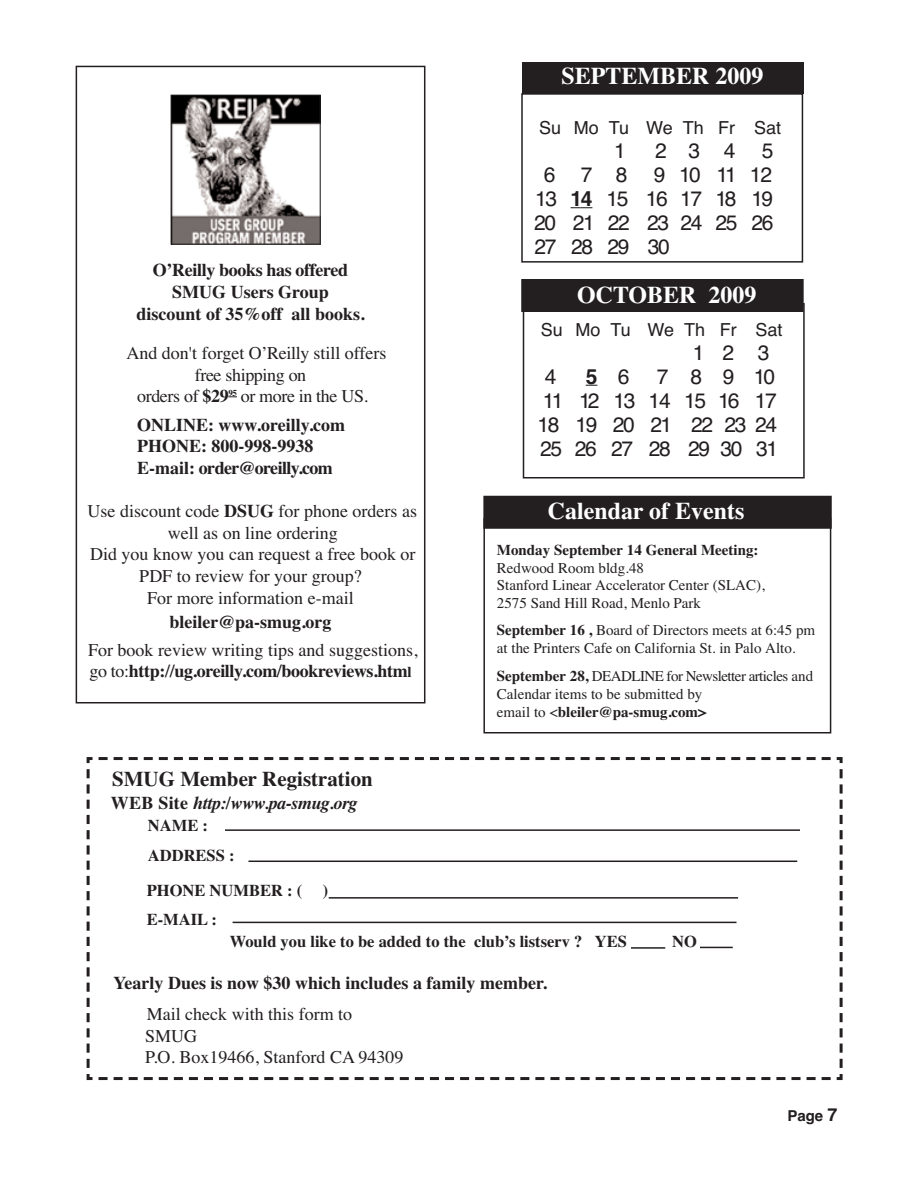
<style>
.page{position:relative;width:918px;height:1188px;background:#fff}
.page>*{position:absolute;margin:0;border:0;box-sizing:border-box;transform-origin:0 0}
.t1{font:700 24px "Times";color:#fff}
.t2{font:21px/24px "Helvetica";letter-spacing:-.065em;color:#231f20}
.t3{font:700 21px "Times";color:#231f20}
.t4{font:700 21px "Helvetica";color:#231f20}
.t5{font:18px/21.6px "Times";color:#231f20}
.t6{font:700 18px/21.6px "Times";color:#231f20;text-align:center}
.t7{font:18px "Times";letter-spacing:-.02em;color:#231f20}
.t8{font:18px "Helvetica";color:#231f20}
.t9{font:italic 700 18px "Times";letter-spacing:-.025em;color:#231f20}
.t10{font:700 16.5px/30px "Times";color:#231f20}
.t11{font:15px/27.2px "Times";color:#231f20}
.t12{font:700 15px "Times";color:#231f20}
.t13{font:700 15px "Helvetica";color:#231f20}
.s1{font-weight:700}
.s2{font-weight:700;font-size:15px}
.s3{font-style:normal}
.s4{font-weight:400}
.s5{font-size:18px}
</style>
<div class="page">
<svg style="left:86px;top:757px;width:757px;height:324px"></svg>
<hr style="left:248px;top:861px;width:549px;height:1px;background:#231f20">
<hr style="left:233px;top:922px;width:504px;height:1px;background:#231f20">
<hr style="left:329px;top:897px;width:409px;height:2px;background:#231f20">
<hr style="left:225px;top:829px;width:575px;height:2px;background:#231f20">
<div style="left:523px;top:303px;width:282px;height:175px;border:2px solid #231f20"></div>
<div style="left:522px;top:62px;width:281px;height:32px;background:#231f20"></div>
<div style="left:521px;top:93px;width:282px;height:170px;border:2px solid #231f20"></div>
<svg style="left:571px;top:207px;width:21px;height:1px"></svg>
<div style="left:521px;top:279px;width:283px;height:33px;background:#231f20"></div>
<div style="left:483px;top:518px;width:348px;height:216px;border:2px solid #231f20"></div>
<div style="left:483px;top:496px;width:349px;height:33px;background:#231f20"></div>
<hr style="left:699px;top:947px;width:34px;height:1px;background:#231f20">
<div style="left:228px;top:934px;width:471px;height:24px;background:#fff"></div>
<hr style="left:631px;top:947px;width:34px;height:2px;background:#231f20">
<div style="left:76px;top:66px;width:349px;height:638px;border:2px solid #231f20"></div>
<img style="left:173px;top:97px;width:146px;height:145px">
<div style="left:171px;top:95px;width:150px;height:149px;border:1px solid #231f20"></div>
<p class="t6" style="left:137px;top:259px;width:230px">O’Reilly books has offered<br>SMUG Users Group<br>discount of 35%off all books.</p>
<p class="t5" style="left:126px;top:342px;width:262px">And don't forget O’Reilly still offers</p>
<p class="t7" style="left:195px;top:364px;width:113px">free shipping on</p>
<p class="t7" style="left:137px;top:386px;width:233px">orders of <span class="s1">$29</span><sup>95</sup> or more in the US.</p>
<p class="t6" style="left:137px;top:414px;width:210px;text-align:left">ONLINE: www.oreilly.com<br>PHONE: 800-998-9938<br>E-mail: order@oreilly.com</p>
<p class="t5" style="left:88px;top:500px;width:331px;text-align:center">Use discount code <span class="s1">DSUG</span> for phone orders as well as on line ordering<br>Did you know you can request a free book or<br>PDF to review for your group?<br>For more information e-mail</p>
<p class="t6" style="left:169px;top:611px;width:164px">bleiler@pa-smug.org</p>
<p class="t5" style="left:88px;top:639px;width:331px">For book review writing tips and suggestions, go to:<span class="s1">http://ug.oreilly.com/bookreviews.htm</span><span class="s2">l</span></p>
<p class="t3" style="left:112px;top:767px;width:262px">SMUG Member Registration</p>
<p class="t9" style="left:111px;top:792px;width:248px"><span class="s3">WEB Site</span> http:/www.pa-smug.org</p>
<p class="t10" style="left:148px;top:811px;width:88px">NAME :<br>ADDRESS :</p>
<p class="t10" style="left:147px;top:875px;width:157px">PHONE NUMBER : (</p>
<p class="t10" style="left:323px;top:875px;width:7px">)</p>
<p class="t10" style="left:147px;top:904px;width:72px">E-MAIL :</p>
<h1 class="t1" style="left:562px;top:61px;width:204px">SEPTEMBER 2009</h1>
<p class="t8" style="left:539px;top:117px;width:243px">Su Mo Tu We Th Fr Sat</p>
<p class="t2" style="left:614px;top:139px;width:13px">1</p>
<p class="t2" style="left:655px;top:139px;width:82px">234</p>
<p class="t2" style="left:762px;top:139px;width:13px">5</p>
<p class="t2" style="left:544px;top:163px;width:85px">678</p>
<p class="t2" style="left:534px;top:163px;width:241px;text-align:justify;text-indent:120px">9 10 11 12<br>13 <span class="s1">14</span> 15 16 17 18 19<br>20 21 22 23 24 25 26<br>27 28 29 30</p>
<h1 class="t1" style="left:577px;top:281px;width:181px">OCTOBER 2009</h1>
<p class="t8" style="left:541px;top:319px;width:243px">Su Mo Tu We Th Fr Sat</p>
<p class="t2" style="left:693px;top:340px;width:78px">12 3</p>
<p class="t2" style="left:545px;top:364px;width:13px">4</p>
<p class="t4" style="left:586px;top:364px;width:45px">5 <span class="s4">6</span></p>
<p class="t2" style="left:538px;top:364px;width:242px;text-indent:119px">78910<br>11 12 13 14 15 16 17<br>18 19 20 21 22 23 24<br>25 26 27 28 29 30 31</p>
<h1 class="t1" style="left:548px;top:496px;width:198px">Calendar of Events</h1>
<p class="t12" style="left:497px;top:541px;width:263px">Monday September 14 General Meeting:</p>
<p class="t11" style="left:497px;top:560px;width:269px;line-height:16.6px">Redwood Room bldg.48<br>Stanford Linear Accelerator Center (SLAC),</p>
<p class="t11" style="left:497px;top:589px;width:320px">2575 Sand Hill Road, Menlo Park<br><span class="s1">September 16 ,</span> Board of Directors meets at 6:45 pm</p>
<p class="t11" style="left:497px;top:635px;width:318px">at the Printers Cafe on California St. in Palo Alto.<br><span class="s1">September 28,</span> DEADLINE for Newsletter articles and</p>
<p class="t11" style="left:497px;top:684px;width:211px;line-height:18.1px">Calendar items to be submitted by email to &lt;<span class="s1">bleiler@pa-smug.com&gt;</span></p>
<p class="t10" style="left:230px;top:926px;width:399px">Would you like to be added to the club’s listserv ? YES</p>
<p class="t10" style="left:672px;top:926px;width:26px">NO</p>
<p class="t6" style="left:114px;top:972px;width:435px">Yearly Dues is now $30 which includes a family member.</p>
<p class="t5" style="left:145px;top:1003px;width:260px">Mail check with this form to<br>SMUG<br>P.O. Box19466, Stanford CA 94309</p>
<p class="t13" style="left:787px;top:1107px;width:52px">Page <span class="s5">7</span></p>
</div>
